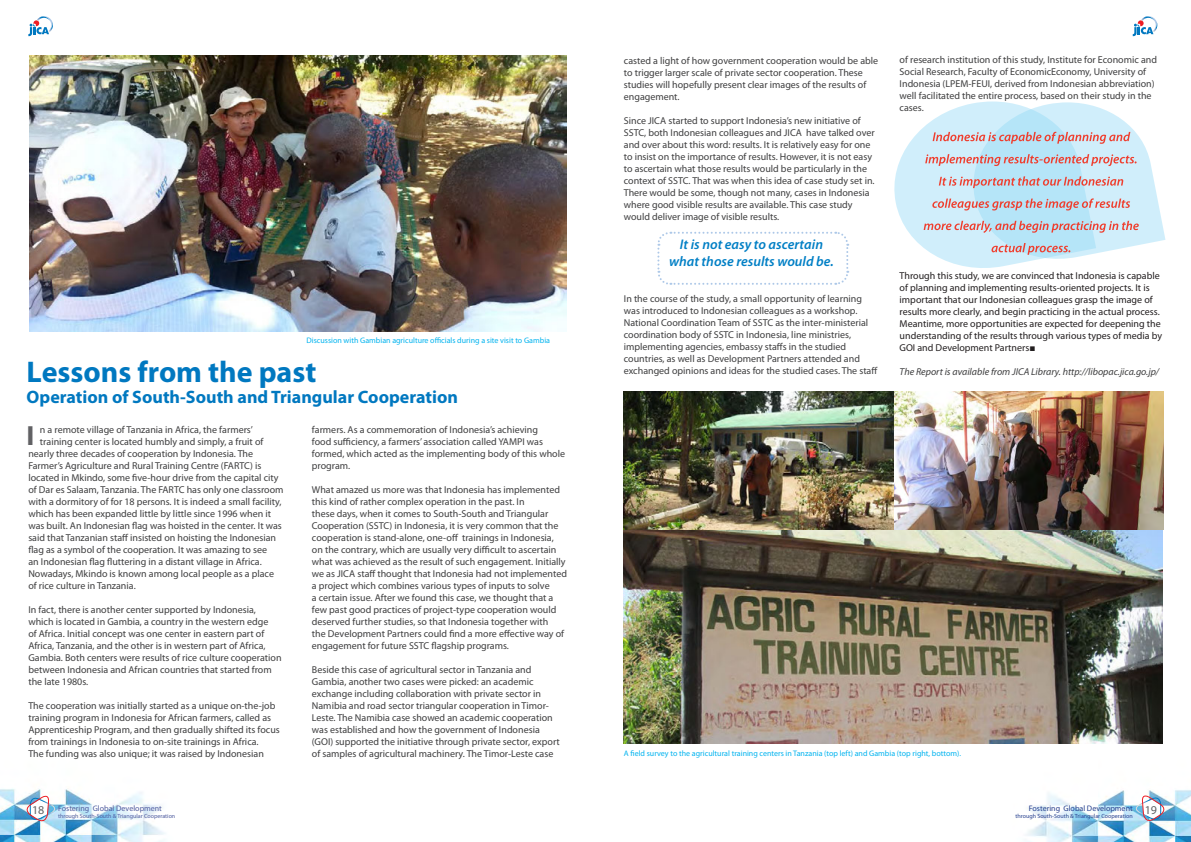
<style>
.page{position:relative;width:1191px;height:842px;background:#fff}
.page>*{position:absolute;margin:0;border:0;box-sizing:border-box;transform-origin:0 0}
.t1{font:700 30px "Myriad Pro";color:#0078c0}
.body_text{font:700 27.8px "Myriad Pro";color:#616164}
.t2{font:700 18px "Myriad Pro";color:#0078c0}
.body_text-2{font:italic 600 14px "Myriad Pro";color:#007fc5}
.t3{font:12px "Myriad Pro";color:#616164}
.body_text-3{font:10px/12px "Myriad Pro";color:#3e3e3f}
.body_text-4{font:10px/12px "Myriad Pro";color:#231f20}
.body_text-5{font:italic 10px "Myriad Pro";color:#3e3e3f}
.body_text-6{font:8px "Myriad Pro";color:#00b3ef}
.t4{font:8px "Myriad Pro";color:#253f8e}
.t5{font:8px "Myriad Pro";color:#4d5a9e}
.t6{font:6px "Myriad Pro";color:#253f8e}
.t7{font:6px "Myriad Pro";color:#4d5a9e}
.s1{font-family:"Arial"}
</style>
<div class="page">
<img style="left:0;top:788px;width:1191px;height:54px">
<svg style="left:28px;top:16px;width:25px;height:20px"></svg>
<svg style="left:1132px;top:16px;width:25px;height:20px"></svg>
<svg style="left:1131px;top:508px;width:37px;height:317px"></svg>
<svg style="left:22px;top:788px;width:37px;height:37px"></svg>
<svg style="left:657px;top:231px;width:192px;height:54px"></svg>
<img style="left:29px;top:56px;width:537px;height:276px">
<img style="left:624px;top:529px;width:538px;height:214px">
<img style="left:624px;top:391px;width:539px;height:138px">
<svg style="left:894px;top:101px;width:256px;height:167px"></svg>
<p class="body_text-6" style="left:306px;top:336px;width:245px">Discussion with Gambian agriculture officials during a site visit to Gambia</p>
<p class="t1" style="left:27px;top:352px;width:291px">Lessons from the past</p>
<p class="t2" style="left:27px;top:386px;width:433px">Operation of South-South and Triangular Cooperation</p>
<p class="body_text" style="left:26px;top:417px;width:9px">I</p>
<p class="body_text-3" style="left:40px;top:423px;width:214px">n a remote village of Tanzania in Africa, the farmers’</p>
<p class="body_text-3" style="left:312px;top:423px;width:255px">farmers. As a commemoration of Indonesia’s achieving<br>food sufficiency, a farmers’ association called YAMPI was formed, which acted as the implementing body of this whole program.</p>
<p class="body_text-3" style="left:312px;top:483px;width:257px">What amazed us more was that Indonesia has implemented this kind of rather complex operation in the past. In<br>these days, when it comes to South-South and Triangular Cooperation (SSTC) in Indonesia, it is very common that the cooperation is stand-alone, one-off trainings in Indonesia, on the contrary, which are usually very difficult to ascertain what was achieved as the result of such engagement. Initially we as JICA staff thought that Indonesia had not implemented a project which combines various types of inputs to solve<br>a certain issue. After we found this case, we thought that a few past good practices of project-type cooperation would deserved further studies, so that Indonesia together with<br>the Development Partners could find a more effective way of engagement for future SSTC flagship programs.</p>
<p class="body_text-3" style="left:312px;top:663px;width:249px">Beside this case of agricultural sector in Tanzania and Gambia, another two cases were picked: an academic exchange including collaboration with private sector in Namibia and road sector triangular cooperation in Timor-Leste. The Namibia case showed an academic cooperation was established and how the government of Indonesia (GOI) supported the initiative through private sector, export of samples of agricultural machinery. The Timor-Leste case</p>
<p class="body_text-3" style="left:40px;top:435px;width:225px">training center is located humbly and simply, a fruit of</p>
<p class="body_text-3" style="left:28px;top:447px;width:226px">nearly three decades of cooperation by Indonesia. The</p>
<p class="body_text-3" style="left:28px;top:459px;width:235px">Farmer’s Agriculture and Rural Training Centre (FARTC) is</p>
<p class="body_text-3" style="left:28px;top:471px;width:252px">located in Mkindo, some five-hour drive from the capital city</p>
<p class="body_text-3" style="left:28px;top:483px;width:257px">of Dar es Salaam, Tanzania. The FARTC has only one classroom</p>
<p class="body_text-3" style="left:28px;top:495px;width:255px">with a dormitory of for 18 persons. It is indeed a small facility,</p>
<p class="body_text-3" style="left:28px;top:507px;width:244px">which has been expanded little by little since 1996 when it</p>
<p class="body_text-3" style="left:28px;top:519px;width:255px">was built. An Indonesian flag was hoisted in the center. It was</p>
<p class="body_text-3" style="left:28px;top:531px;width:249px">said that Tanzanian staff insisted on hoisting the Indonesian</p>
<p class="body_text-3" style="left:28px;top:543px;width:240px">flag as a symbol of the cooperation. It was amazing to see</p>
<p class="body_text-3" style="left:28px;top:555px;width:235px">an Indonesian flag fluttering in a distant village in Africa.</p>
<p class="body_text-3" style="left:28px;top:567px;width:247px">Nowadays, Mkindo is known among local people as a place</p>
<p class="body_text-3" style="left:28px;top:579px;width:109px">of rice culture in Tanzania.</p>
<p class="body_text-3" style="left:28px;top:603px;width:255px">In fact, there is another center supported by Indonesia, which is located in Gambia, a country in the western edge<br>of Africa. Initial concept was one center in eastern part of Africa, Tanzania, and the other is in western part of Africa, Gambia. Both centers were results of rice culture cooperation between Indonesia and African countries that started from the late 1980s.</p>
<p class="body_text-3" style="left:28px;top:699px;width:253px">The cooperation was initially started as a unique on-the-job training program in Indonesia for African farmers, called as Apprenticeship Program, and then gradually shifted its focus from trainings in Indonesia to on-site trainings in Africa.<br>The funding was also unique; it was raised by Indonesian</p>
<p class="body_text-3" style="left:624px;top:55px;width:256px">casted a light of how government cooperation would be able to trigger larger scale of private sector cooperation. These studies will hopefully present clear images of the results of engagement.</p>
<p class="body_text-3" style="left:624px;top:115px;width:252px">Since JICA started to support Indonesia’s new initiative of SSTC, both Indonesian colleagues and JICA have talked over and over about this word: results. It is relatively easy for one to insist on the importance of results. However, it is not easy to ascertain what those results would be particularly in the context of SSTC. That was when this idea of case study set in.<br>There would be some, though not many, cases in Indonesia where good visible results are available. This case study would deliver image of visible results.</p>
<p class="body_text-2" style="left:680px;top:235px;width:145px">It is not easy to ascertain</p>
<p class="body_text-2" style="left:669px;top:252px;width:166px">what those results would be.</p>
<p class="body_text-3" style="left:624px;top:292px;width:255px">In the course of the study, a small opportunity of learning was introduced to Indonesian colleagues as a workshop.<br>National Coordination Team of SSTC as the inter-ministerial coordination body of SSTC in Indonesia, line ministries, implementing agencies, embassy staffs in the studied countries, as well as Development Partners attended and exchanged opinions and ideas for the studied cases. The staff</p>
<p class="body_text-3" style="left:899px;top:54px;width:259px">of research institution of this study, Institute for Economic and Social Research, Faculty of EconomicEconomy, University of Indonesia (LPEM-FEUI, derived from Indonesian abbreviation) well facilitated the entire process, based on their study in the cases.</p>
<p class="body_text-4" style="left:899px;top:270px;width:264px">Through this study, we are convinced that Indonesia is capable of planning and implementing results-oriented projects. It is important that our Indonesian colleagues grasp the image of results more clearly, and begin practicing in the actual process.<br>Meantime, more opportunities are expected for deepening the understanding of the results through various types of media by GOI and Development Partners<span class="s1">■</span></p>
<p class="body_text-5" style="left:899px;top:366px;width:261px">The Report is available from JICA Library. http://libopac.jica.go.jp/</p>
<p class="body_text-6" style="left:624px;top:748px;width:339px">A field survey to the agricultural training centers in Tanzania (top left) and Gambia (top right, bottom).</p>
<p class="t5" style="left:58px;top:803px;width:105px">Fostering Global Development</p>
<p class="t7" style="left:58px;top:812px;width:119px">through South-South &amp; Triangular Cooperation</p>
<p class="t4" style="left:1029px;top:803px;width:105px">Fostering Global Development</p>
<p class="t6" style="left:1015px;top:812px;width:119px">through South-South &amp; Triangular Cooperation</p>
<p class="t3" style="left:32px;top:802px;width:14px">18</p>
<p class="t3" style="left:1144px;top:802px;width:14px">19</p>
</div>
